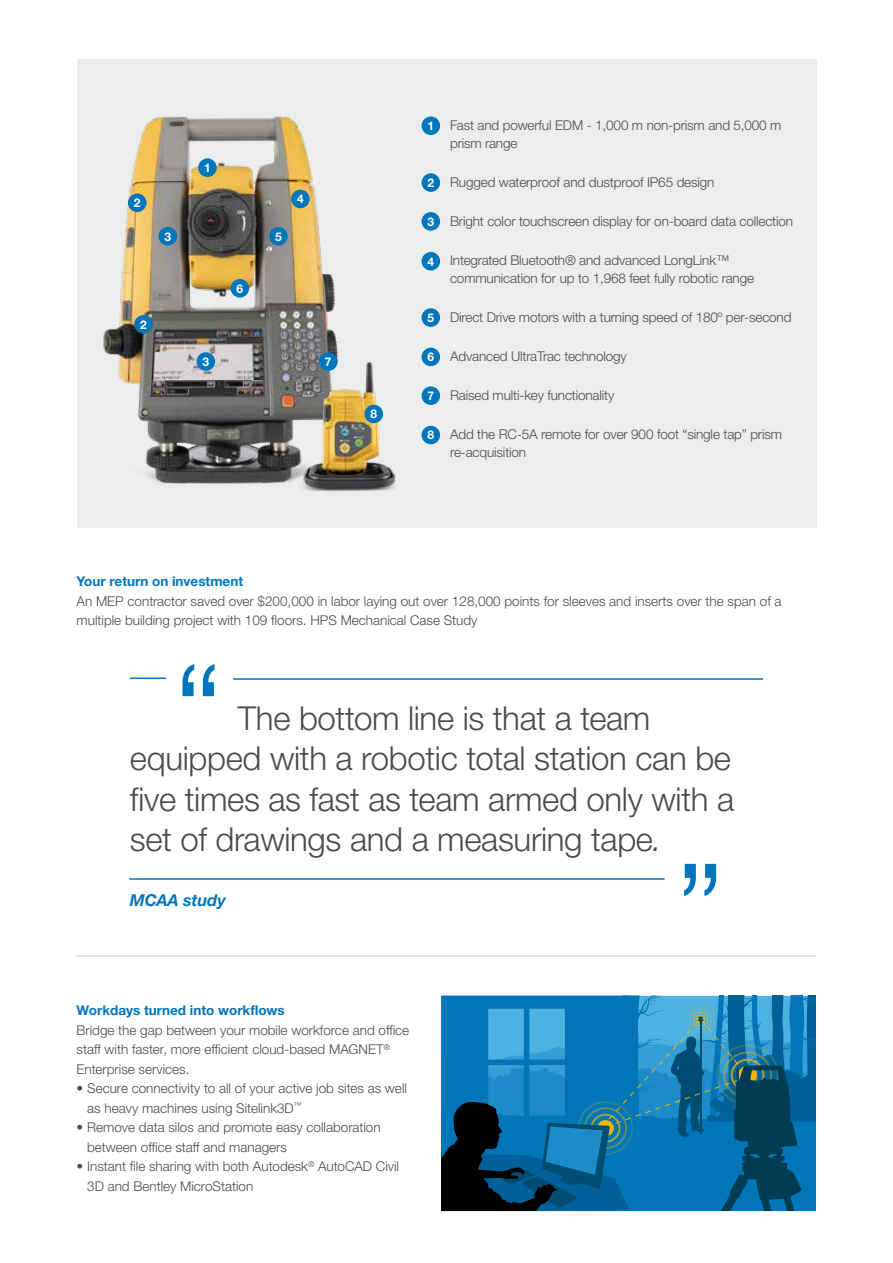
<style>
.page{position:relative;width:893px;height:1263px;background:#fff}
.page>*{position:absolute;margin:0;border:0;box-sizing:border-box;transform-origin:0 0}
.t1{font:300 132px "Helvetica Neue LTW1 G";color:#0076bd}
.t2{font:300 33px/40.5px "Helvetica Neue LTW1 G";letter-spacing:-.01em;color:#4b4b4d}
.t3{font:italic 700 16.5px "Helvetica Neue LTW1 G";letter-spacing:-.01em;color:#0076bd}
.t4{font:300 13.5px/19.5px "Helvetica Neue LTW1 G";color:#4b4b4d}
.t5{font:700 13.5px "Helvetica Neue LTW1 G";color:#0076bd}
.t6{font:700 12px "Helvetica Neue LTW1 G";color:#fff}
.s1{font-style:italic}
</style>
<div class="page">
<hr style="left:77px;top:955px;width:739px;height:2px;background:#d9dadb">
<div style="left:77px;top:59px;width:739px;height:469px;background:#eceded"></div>
<svg style="left:441px;top:996px;width:375px;height:214px;background:#0f6e9f"></svg>
<div style="left:422px;top:116px;width:18px;height:19px;background:#0076bd;border-radius:50%"></div>
<div style="left:422px;top:173px;width:18px;height:19px;background:#0076bd;border-radius:50%"></div>
<div style="left:422px;top:212px;width:18px;height:19px;background:#0076bd;border-radius:50%"></div>
<div style="left:422px;top:252px;width:18px;height:18px;background:#0076bd;border-radius:50%"></div>
<div style="left:422px;top:426px;width:18px;height:18px;background:#0076bd;border-radius:50%"></div>
<div style="left:422px;top:386px;width:18px;height:19px;background:#0076bd;border-radius:50%"></div>
<div style="left:422px;top:348px;width:18px;height:18px;background:#0076bd;border-radius:50%"></div>
<div style="left:422px;top:308px;width:18px;height:19px;background:#0076bd;border-radius:50%"></div>
<img style="left:103px;top:116px;width:235px;height:368px">
<img style="left:280px;top:347px;width:116px;height:145px">
<div style="left:128px;top:193px;width:19px;height:19px;background:#0076bd;border-radius:50%"></div>
<div style="left:159px;top:227px;width:18px;height:19px;background:#0076bd;border-radius:50%"></div>
<div style="left:134px;top:315px;width:19px;height:19px;background:#0076bd;border-radius:50%"></div>
<div style="left:197px;top:352px;width:18px;height:19px;background:#0076bd;border-radius:50%"></div>
<div style="left:291px;top:190px;width:19px;height:18px;background:#0076bd;border-radius:50%"></div>
<div style="left:269px;top:227px;width:19px;height:19px;background:#0076bd;border-radius:50%"></div>
<div style="left:198px;top:158px;width:19px;height:19px;background:#0076bd;border-radius:50%"></div>
<div style="left:319px;top:352px;width:19px;height:19px;background:#0076bd;border-radius:50%"></div>
<div style="left:231px;top:279px;width:18px;height:19px;background:#0076bd;border-radius:50%"></div>
<div style="left:364px;top:405px;width:19px;height:18px;background:#0076bd;border-radius:50%"></div>
<hr style="left:130px;top:677px;width:36px;height:2px;background:#0076bd">
<hr style="left:233px;top:678px;width:530px;height:2px;background:#0076bd">
<hr style="left:129px;top:878px;width:536px;height:2px;background:#0076bd">
<p class="t6" style="left:134px;top:195px;width:8px">2</p>
<p class="t6" style="left:165px;top:229px;width:8px">3</p>
<p class="t6" style="left:140px;top:317px;width:8px">2</p>
<p class="t6" style="left:204px;top:160px;width:8px">1</p>
<p class="t6" style="left:202px;top:354px;width:8px">3</p>
<p class="t6" style="left:236px;top:281px;width:8px">6</p>
<p class="t6" style="left:275px;top:229px;width:8px">5</p>
<p class="t6" style="left:297px;top:192px;width:8px">4</p>
<p class="t6" style="left:325px;top:354px;width:8px">7</p>
<p class="t6" style="left:370px;top:407px;width:8px">8</p>
<p class="t6" style="left:427px;top:118px;width:8px">1</p>
<p class="t6" style="left:427px;top:175px;width:8px">2</p>
<p class="t6" style="left:427px;top:214px;width:8px">3</p>
<p class="t6" style="left:427px;top:254px;width:8px">4</p>
<p class="t6" style="left:427px;top:310px;width:8px">5</p>
<p class="t6" style="left:427px;top:349px;width:8px">6</p>
<p class="t6" style="left:427px;top:388px;width:8px">7</p>
<p class="t6" style="left:427px;top:428px;width:8px">8</p>
<p class="t4" style="left:450px;top:116px;width:333px;line-height:18px">Fast and powerful EDM - 1,000 m non-prism and 5,000 m prism range</p>
<p class="t4" style="left:450px;top:172px;width:266px">Rugged waterproof and dustproof IP65 design</p>
<p class="t4" style="left:450px;top:211px;width:344px">Bright color touchscreen display for on-board data collection</p>
<p class="t4" style="left:450px;top:251px;width:306px;line-height:18px">Integrated Bluetooth® and advanced LongLink™ communication for up to 1,968 feet fully robotic range</p>
<p class="t4" style="left:450px;top:307px;width:343px">Direct Drive motors with a turning speed of 180º per-second</p>
<p class="t4" style="left:450px;top:346px;width:178px">Advanced UltraTrac technology</p>
<p class="t4" style="left:450px;top:385px;width:166px">Raised multi-key functionality</p>
<p class="t4" style="left:450px;top:425px;width:333px;line-height:18px">Add the RC-5A remote for over 900 foot “single tap” prism re-acquisition</p>
<p class="t5" style="left:77px;top:573px;width:168px">Your return on investment</p>
<p class="t4" style="left:77px;top:591px;width:707px">An MEP contractor saved over $200,000 in labor laying out over 128,000 points for sleeves and inserts over the span of a multiple building project with 109 floors. HPS Mechanical Case Study</p>
<h1 class="t1" style="left:174px;top:631px;width:50px">“</h1>
<h2 class="t2" style="left:130px;top:697px;width:606px;text-indent:108px">The bottom line is that a team equipped with a robotic total station can be five times as fast as team armed only with a set of drawings and a measuring tape<span class="s1">.</span></h2>
<p class="t3" style="left:130px;top:890px;width:97px">MCAA study</p>
<p class="t5" style="left:77px;top:1002px;width:210px">Workdays turned into workflows</p>
<p class="t4" style="left:77px;top:1020px;width:334px">Bridge the gap between your mobile workforce and office staff with faster, more efficient cloud-based MAGNET<sup>®<br></sup>Enterprise services.</p>
<p class="t4" style="left:87px;top:1078px;width:321px;text-indent:-11px">• Secure connectivity to all of your active job sites as well as heavy machines using Sitelink3D<sup>™</sup></p>
<p class="t4" style="left:87px;top:1117px;width:295px;text-indent:-11px">• Remove data silos and promote easy collaboration between office staff and managers</p>
<p class="t4" style="left:87px;top:1156px;width:313px;text-indent:-11px">• Instant file sharing with both Autodesk<sup>®</sup> AutoCAD Civil<br>3D and Bentley MicroStation</p>
<h1 class="t1" style="left:676px;top:830px;width:50px">”</h1>
</div>
